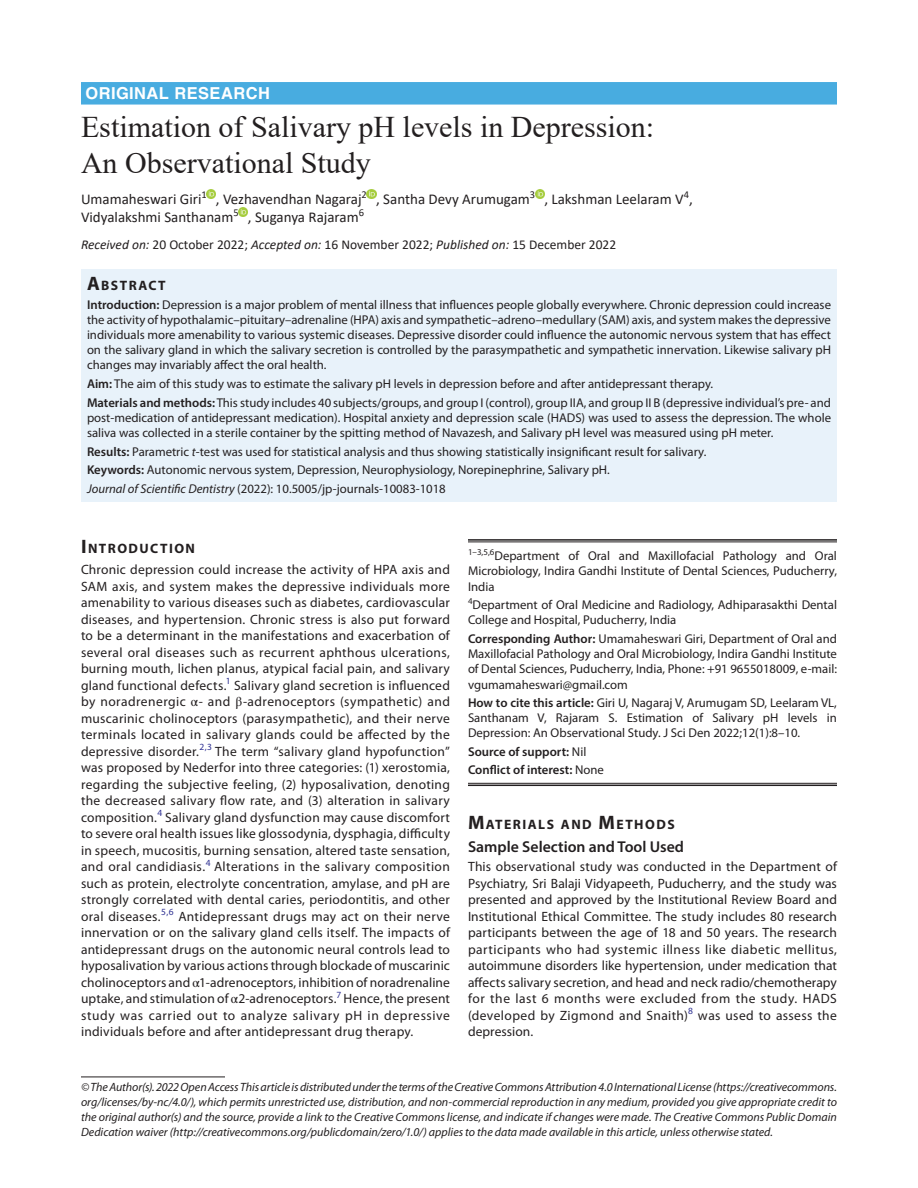
<style>
.page{position:relative;width:918px;height:1188px;background:#fff}
.page>*{position:absolute;margin:0;border:0;box-sizing:border-box;transform-origin:0 0}
.t1{font:30px/36px "Times New Roman";color:#231f20}
.ArticleType{font:700 16.5px "Helvetica LT Std";letter-spacing:.025em;color:#fff}
.Head-2-stk{font:600 15.75px "Myriad Pro";color:#231f20}
.AuthorName{font:15px/18px "Calibri";color:#231f20}
.Head-1{font:700 13.65px "Myriad Pro";letter-spacing:.105em;color:#231f20}
.Head-1-first{font:700 13.65px "Myriad Pro";letter-spacing:.105em;color:#231f20}
.AbstractTitle{font:700 13.65px "Myriad Pro";letter-spacing:.105em;color:#231f20}
.Para-NoIndent{font:13.5px/16.5px "Myriad Pro";letter-spacing:.02em;color:#231f20;text-align:justify}
.PAS_History{font:13.5px "Calibri";color:#231f20}
.Abstract-Para-first{font:12.75px/15px "Myriad Pro";color:#231f20;text-align:justify}
.Corresponding_Author{font:12.75px/15.3px "Myriad Pro";color:#231f20;text-align:justify}
.How_to_Cite{font:12.75px/15.3px "Myriad Pro";color:#231f20;text-align:justify}
.Affiliation-first{font:12.75px/15.3px "Myriad Pro";color:#231f20;text-align:justify}
.Affiliation{font:12.75px/15.3px "Myriad Pro";color:#231f20}
.Keywords{font:12.75px "Myriad Pro";color:#231f20}
.JT_DOI{font:12.75px "Myriad Pro";color:#231f20}
.COI{font:600 12.75px "Myriad Pro";color:#231f20}
.Source{font:600 12.75px "Myriad Pro";color:#231f20}
.FootNote{font:italic 12px/15px "Myriad Pro";color:#231f20;text-align:justify}
.s1{font-style:italic}
.s2{font-size:19.5px}
.s3{font-weight:600}
.s4{font-family:"STIX General"}
.s5{font-weight:400}
</style>
<div class="page">
<div style="left:81px;top:82px;width:756px;height:23px;background:#48ace0"></div>
<div style="left:81px;top:269px;width:756px;height:26px;background:#e8f2fa"></div>
<div style="left:81px;top:294px;width:756px;height:84px;background:#e8f2fa"></div>
<div style="left:81px;top:372px;width:756px;height:25px;background:#e8f2fa"></div>
<div style="left:81px;top:391px;width:756px;height:55px;background:#e8f2fa"></div>
<div style="left:81px;top:440px;width:756px;height:25px;background:#e8f2fa"></div>
<div style="left:81px;top:459px;width:756px;height:24px;background:#e8f2fa"></div>
<div style="left:81px;top:477px;width:756px;height:25px;background:#e8f2fa"></div>
<svg style="left:207px;top:189px;width:9px;height:9px"></svg>
<svg style="left:367px;top:189px;width:9px;height:9px"></svg>
<svg style="left:535px;top:189px;width:9px;height:9px"></svg>
<svg style="left:239px;top:207px;width:9px;height:9px"></svg>
<hr style="left:81px;top:1077px;width:144px;height:1px;background:#231f20">
<hr style="left:468px;top:539px;width:369px;height:2px;background:#231f20">
<hr style="left:468px;top:542px;width:369px;height:1px;background:#231f20">
<hr style="left:468px;top:783px;width:369px;height:1px;background:#231f20">
<hr style="left:468px;top:785px;width:369px;height:1px;background:#231f20">
<p class="ArticleType" style="left:86px;top:83px;width:186px">ORIGINAL RESEARCH</p>
<p class="t1" style="left:81px;top:108px;width:575px">Estimation of Salivary pH levels in Depression:<br>An Observational Study</p>
<p class="AuthorName" style="left:81px;top:190px;width:613px">Umamaheswari Giri<sup>1</sup> , Vezhavendhan Nagaraj<sup>2</sup> , Santha Devy Arumugam<sup>3</sup> , Lakshman Leelaram V<sup>4</sup>,<br>Vidyalakshmi Santhanam<sup>5</sup> , Suganya Rajaram<sup>6</sup></p>
<p class="PAS_History" style="left:81px;top:235px;width:537px"><span class="s1">Received on:</span> 20 October 2022; <span class="s1">Accepted on:</span> 16 November 2022; <span class="s1">Published on:</span> 15 December 2022</p>
<p class="AbstractTitle" style="left:87px;top:276px;width:80px"><span class="s2">A</span>BSTRACT</p>
<p class="Abstract-Para-first" style="left:87px;top:297px;width:746px"><span class="s3">Introduction:</span> Depression is a major problem of mental illness that influences people globally everywhere. Chronic depression could increase the activity of hypothalamic–pituitary–adrenaline (HPA) axis and sympathetic–adreno–medullary (SAM) axis, and system makes the depressive individuals more amenability to various systemic diseases. Depressive disorder could influence the autonomic nervous system that has effect on the salivary gland in which the salivary secretion is controlled by the parasympathetic and sympathetic innervation. Likewise salivary pH changes may invariably affect the oral health.</p>
<p class="Abstract-Para-first" style="left:87px;top:376px;width:628px"><span class="s3">Aim:</span> The aim of this study was to estimate the salivary pH levels in depression before and after antidepressant therapy.</p>
<p class="Abstract-Para-first" style="left:87px;top:395px;width:746px"><span class="s3">Materials and methods:</span> This study includes 40 subjects/groups, and group I (control), group IIA, and group II B (depressive individual’s pre- and post-medication of antidepressant medication). Hospital anxiety and depression scale (HADS) was used to assess the depression. The whole saliva was collected in a sterile container by the spitting method of Navazesh, and Salivary pH level was measured using pH meter.</p>
<p class="Abstract-Para-first" style="left:87px;top:444px;width:621px"><span class="s3">Results:</span> Parametric <span class="s1">t</span>-test was used for statistical analysis and thus showing statistically insignificant result for salivary.</p>
<p class="Keywords" style="left:87px;top:462px;width:524px"><span class="s3">Keywords:</span> Autonomic nervous system, Depression, Neurophysiology, Norepinephrine, Salivary pH.</p>
<p class="JT_DOI" style="left:87px;top:481px;width:360px"><span class="s1">Journal of Scientific Dentistry</span> (2022): 10.5005/jp-journals-10083-1018</p>
<p class="Head-1-first" style="left:81px;top:540px;width:116px"><span class="s2">I</span>NTRODUCTION</p>
<p class="Para-NoIndent" style="left:81px;top:561px;width:371px">Chronic depression could increase the activity of HPA axis and SAM axis, and system makes the depressive individuals more amenability to various diseases such as diabetes, cardiovascular diseases, and hypertension. Chronic stress is also put forward to be a determinant in the manifestations and exacerbation of several oral diseases such as recurrent aphthous ulcerations, burning mouth, lichen planus, atypical facial pain, and salivary gland functional defects.<sup>1</sup> Salivary gland secretion is influenced by noradrenergic <span class="s4">α</span>- and <span class="s4">β</span>-adrenoceptors (sympathetic) and muscarinic cholinoceptors (parasympathetic), and their nerve terminals located in salivary glands could be affected by the depressive disorder.<sup>2,3</sup> The term “salivary gland hypofunction” was proposed by Nederfor into three categories: (1) xerostomia, regarding the subjective feeling, (2) hyposalivation, denoting the decreased salivary flow rate, and (3) alteration in salivary composition.<sup>4</sup> Salivary gland dysfunction may cause discomfort to severe oral health issues like glossodynia, dysphagia, difficulty in speech, mucositis, burning sensation, altered taste sensation, and oral candidiasis.<sup>4</sup> Alterations in the salivary composition such as protein, electrolyte concentration, amylase, and pH are strongly correlated with dental caries, periodontitis, and other oral diseases.<sup>5,6</sup> Antidepressant drugs may act on their nerve innervation or on the salivary gland cells itself. The impacts of antidepressant drugs on the autonomic neural controls lead to hyposalivation by various actions through blockade of muscarinic cholinoceptors and <span class="s4">α</span>1-adrenoceptors, inhibition of noradrenaline uptake, and stimulation of <span class="s4">α</span>2-adrenoceptors.<sup>7</sup> Hence, the present study was carried out to analyze salivary pH in depressive individuals before and after antidepressant drug therapy.</p>
<p class="Affiliation-first" style="left:468px;top:548px;width:370px"><sup>1–3,5,6</sup>Department of Oral and Maxillofacial Pathology and Oral Microbiology, Indira Gandhi Institute of Dental Sciences, Puducherry, India</p>
<p class="Affiliation" style="left:468px;top:597px;width:371px"><sup>4</sup>Department of Oral Medicine and Radiology, Adhiparasakthi Dental<br>College and Hospital, Puducherry, India</p>
<p class="Corresponding_Author" style="left:468px;top:631px;width:371px"><span class="s3">Corresponding Author:</span> Umamaheswari Giri, Department of Oral and Maxillofacial Pathology and Oral Microbiology, Indira Gandhi Institute of Dental Sciences, Puducherry, India, Phone: +91 9655018009, e-mail: vgumamaheswari@gmail.com</p>
<p class="How_to_Cite" style="left:468px;top:695px;width:371px"><span class="s3">How to cite this article:</span> Giri U, Nagaraj V, Arumugam SD, Leelaram VL, Santhanam V, Rajaram S. Estimation of Salivary pH levels in Depression: An Observational Study. J Sci Den 2022;12(1):8–10.</p>
<p class="Source" style="left:468px;top:743px;width:120px">Source of support: <span class="s5">Nil</span></p>
<p class="COI" style="left:468px;top:762px;width:137px">Conflict of interest: <span class="s5">None</span></p>
<p class="Head-1" style="left:468px;top:816px;width:208px"><span class="s2">M</span>ATERIALS AND <span class="s2">M</span>ETHODS</p>
<p class="Head-2-stk" style="left:468px;top:836px;width:217px">Sample Selection and Tool Used</p>
<p class="Para-NoIndent" style="left:468px;top:858px;width:371px">This observational study was conducted in the Department of Psychiatry, Sri Balaji Vidyapeeth, Puducherry, and the study was presented and approved by the Institutional Review Board and Institutional Ethical Committee. The study includes 80 research participants between the age of 18 and 50 years. The research participants who had systemic illness like diabetic mellitus, autoimmune disorders like hypertension, under medication that affects salivary secretion, and head and neck radio/chemotherapy for the last 6 months were excluded from the study. HADS (developed by Zigmond and Snaith)<sup>8</sup> was used to assess the depression.</p>
<p class="FootNote" style="left:81px;top:1079px;width:758px">© The Author(s). 2022 Open Access This article is distributed under the terms of the Creative Commons Attribution 4.0 International License (https://creativecommons. org/licenses/by-nc/4.0/), which permits unrestricted use, distribution, and non-commercial reproduction in any medium, provided you give appropriate credit to the original author(s) and the source, provide a link to the Creative Commons license, and indicate if changes were made. The Creative Commons Public Domain Dedication waiver (http://creativecommons.org/publicdomain/zero/1.0/) applies to the data made available in this article, unless otherwise stated.</p>
</div>
